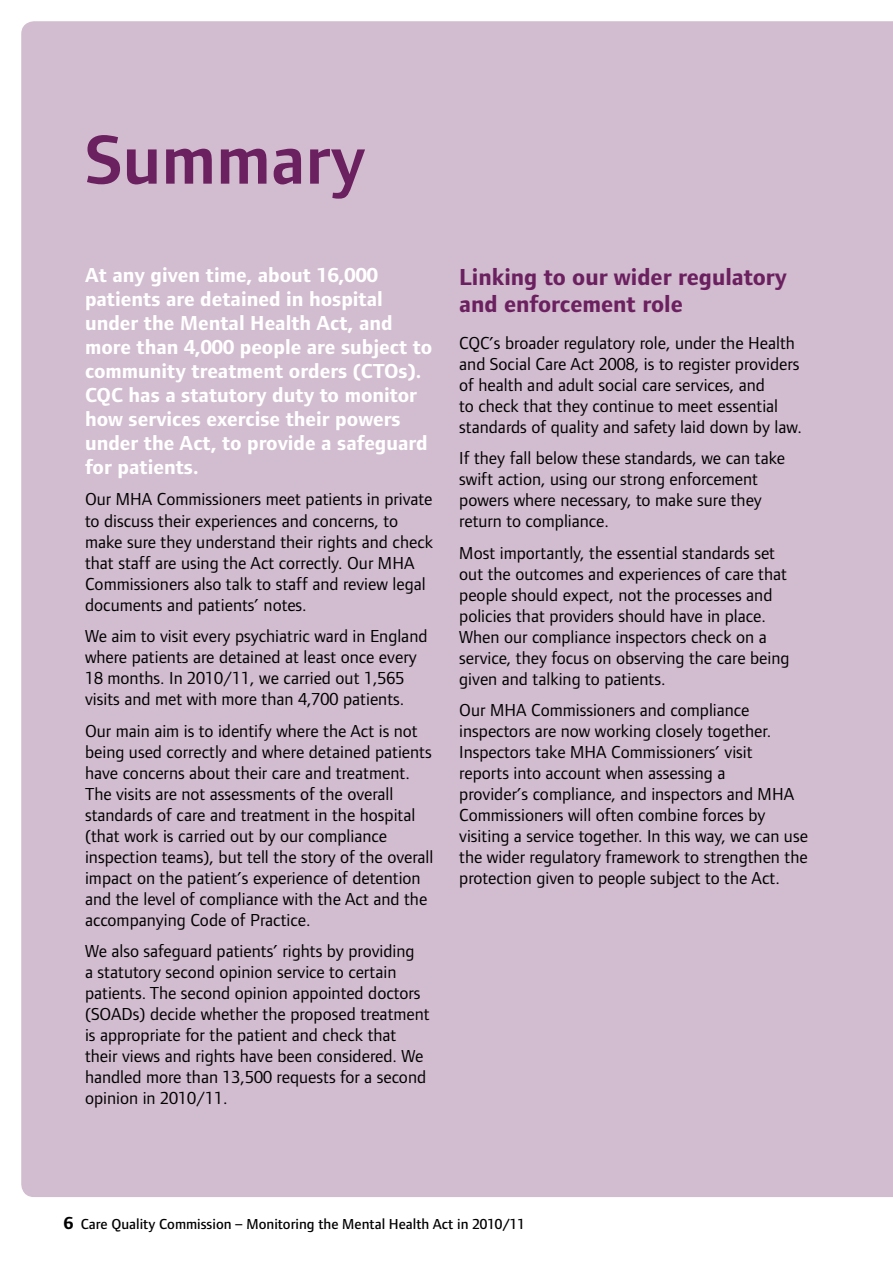
<style>
.page{position:relative;width:893px;height:1263px;background:#fff}
.page>*{position:absolute;margin:0;border:0;box-sizing:border-box;transform-origin:0 0}
.t1{font:600 72px "Foundry Form Sans";color:#6b205f}
.t2{font:700 24px/27px "Foundry Form Sans";color:#6b205f}
.t3{font:700 21px/24px "Foundry Form Sans";color:#fff}
.t4{font:18px/21px "Foundry Form Sans";color:#000}
.t5{font:500 15px "Foundry Form Sans";color:#000}
.s1{font-weight:700;font-size:18px}
</style>
<div class="page">
<div style="left:21px;top:21px;width:872px;height:1176px;background:#d2bccf"></div>
<h1 class="t1" style="left:85px;top:119px;width:282px">Summary</h1>
<p class="t3" style="left:85px;top:263px;width:349px">At any given time, about 16,000 patients are detained in hospital under the Mental Health Act, and more than 4,000 people are subject to community treatment orders (CTOs).<br>CQC has a statutory duty to monitor how services exercise their powers under the Act, to provide a safeguard for patients.</p>
<p class="t4" style="left:85px;top:489px;width:350px">Our MHA Commissioners meet patients in private to discuss their experiences and concerns, to make sure they understand their rights and check that staff are using the Act correctly. Our MHA Commissioners also talk to staff and review legal documents and patients’ notes.</p>
<p class="t4" style="left:85px;top:625px;width:344px">We aim to visit every psychiatric ward in England where patients are detained at least once every 18 months. In 2010/11, we carried out 1,565 visits and met with more than 4,700 patients.</p>
<p class="t4" style="left:85px;top:720px;width:350px">Our main aim is to identify where the Act is not being used correctly and where detained patients have concerns about their care and treatment.<br>The visits are not assessments of the overall standards of care and treatment in the hospital (that work is carried out by our compliance inspection teams), but tell the story of the overall impact on the patient’s experience of detention and the level of compliance with the Act and the accompanying Code of Practice.</p>
<p class="t4" style="left:85px;top:940px;width:346px">We also safeguard patients’ rights by providing<br>a statutory second opinion service to certain patients. The second opinion appointed doctors (SOADs) decide whether the proposed treatment is appropriate for the patient and check that their views and rights have been considered. We handled more than 13,500 requests for a second opinion in 2010/11.</p>
<h2 class="t2" style="left:459px;top:263px;width:329px">Linking to our wider regulatory and enforcement role</h2>
<p class="t4" style="left:459px;top:332px;width:344px">CQC’s broader regulatory role, under the Health and Social Care Act 2008, is to register providers of health and adult social care services, and<br>to check that they continue to meet essential standards of quality and safety laid down by law.</p>
<p class="t4" style="left:459px;top:448px;width:327px">If they fall below these standards, we can take swift action, using our strong enforcement powers where necessary, to make sure they return to compliance.</p>
<p class="t4" style="left:459px;top:542px;width:332px">Most importantly, the essential standards set out the outcomes and experiences of care that people should expect, not the processes and policies that providers should have in place.<br>When our compliance inspectors check on a service, they focus on observing the care being given and talking to patients.</p>
<p class="t4" style="left:459px;top:700px;width:350px">Our MHA Commissioners and compliance inspectors are now working closely together.<br>Inspectors take MHA Commissioners’ visit<br>reports into account when assessing a<br>provider’s compliance, and inspectors and MHA Commissioners will often combine forces by visiting a service together. In this way, we can use the wider regulatory framework to strengthen the protection given to people subject to the Act.</p>
<p class="t5" style="left:64px;top:1215px;width:463px"><span class="s1">6</span> Care Quality Commission – Monitoring the Mental Health Act in 2010/11</p>
</div>
